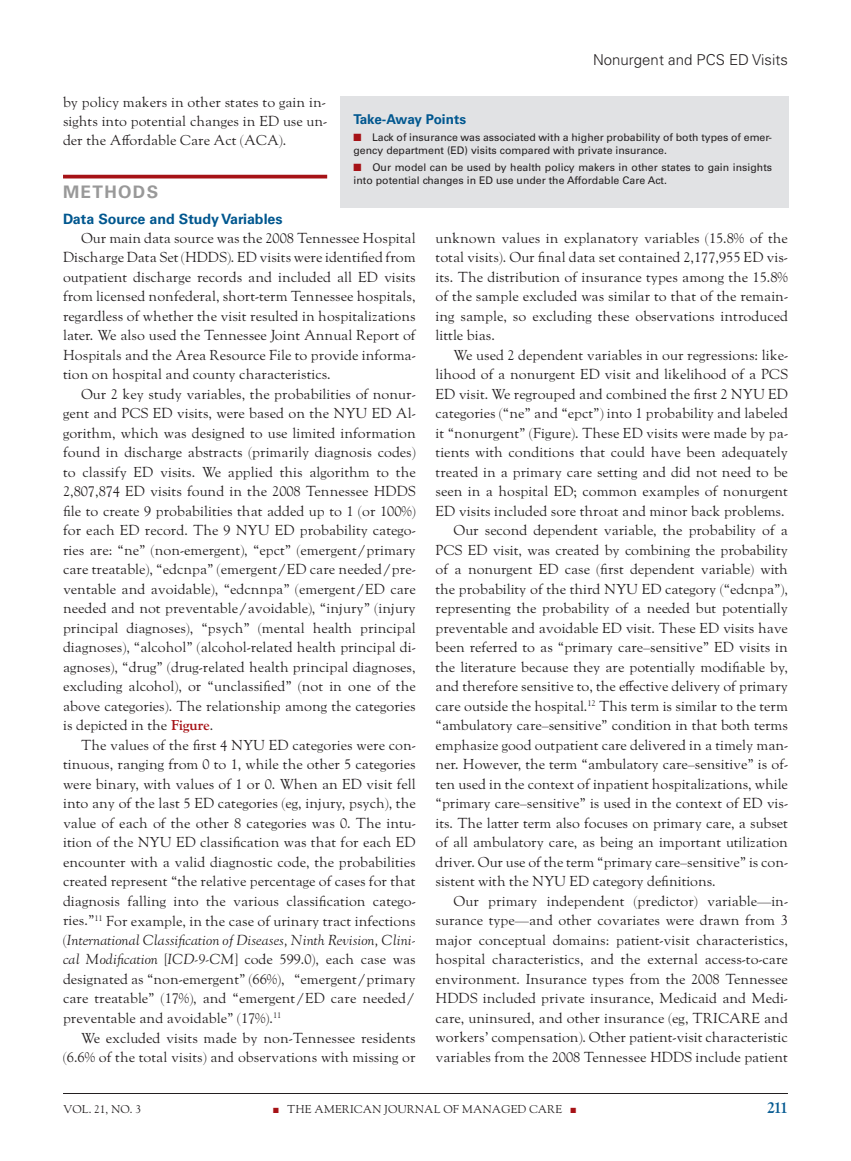
<style>
.page{position:relative;width:851px;height:1161px;background:#fff}
.page>*{position:absolute;margin:0;border:0;box-sizing:border-box;transform-origin:0 0}
.t1{font:700 17.25px "Univers LT Std";letter-spacing:.075em;color:#999}
.t2{font:700 16.5px "LTC Goudy Oldstyle Pro";color:#00578f}
.t3{font:300 15px "Univers LT Std";color:#231f20}
.t4{font:14.25px/19.5px "LTC Goudy Oldstyle Pro";color:#231f20;text-align:justify}
.t5{font:700 14.25px "Univers LT Std";color:#00578f}
.t6{font:700 13.5px "Univers LT Std";letter-spacing:-.02em;color:#00578f}
.t7{font:11.25px "LTC Goudy Oldstyle Pro";color:#231f20}
.t8{font:10.5px/13.5px "Univers LT Std";color:#231f20}
.s1{font-weight:700;color:#a61216}
.s2{font-style:italic}
.s3{color:#a61216}
</style>
<div class="page">
<hr style="left:63px;top:1093px;width:725px;height:1px;background:#231f20">
<hr style="left:63px;top:175px;width:264px;height:3px;background:#a61216">
<div style="left:340px;top:96px;width:448px;height:111px;background:#e1e2e4"></div>
<p class="t3" style="left:593px;top:51px;width:196px">Nonurgent and PCS ED Visits</p>
<p class="t4" style="left:63px;top:93px;width:266px">by policy makers in other states to gain in&shy;sights into potential changes in ED use un&shy;der the Affordable Care Act (ACA).</p>
<p class="t1" style="left:63px;top:182px;width:97px">METHODS</p>
<p class="t5" style="left:63px;top:210px;width:221px">Data Source and Study Variables</p>
<p class="t4" style="left:63px;top:229px;width:354px;text-indent:18px">Our main data source was the 2008 Tennessee Hospital Discharge Data Set (HDDS). ED visits were identified from outpatient discharge records and included all ED visits from licensed nonfederal, short-term Tennessee hospitals, regardless of whether the visit resulted in hospitalizations later. We also used the Tennessee Joint Annual Report of Hospitals and the Area Resource File to provide informa&shy;tion on hospital and county characteristics.</p>
<p class="t4" style="left:63px;top:385px;width:354px;text-indent:18px">Our 2 key study variables, the probabilities of nonur&shy;gent and PCS ED visits, were based on the NYU ED Al&shy;gorithm, which was designed to use limited information found in discharge abstracts (primarily diagnosis codes) to classify ED visits. We applied this algorithm to the 2,807,874 ED visits found in the 2008 Tennessee HDDS file to create 9 probabilities that added up to 1 (or 100%) for each ED record. The 9 NYU ED probability catego&shy;ries are: “ne” (non-emergent), “epct” (emergent/primary care treatable), “edcnpa” (emergent/ED care needed/pre&shy;ventable and avoidable), “edcnnpa” (emergent/ED care needed and not preventable/avoidable), “injury” (injury principal diagnoses), “psych” (mental health principal diagnoses), “alcohol” (alcohol-related health principal di&shy;agnoses), “drug” (drug-related health principal diagnoses, excluding alcohol), or “unclassified” (not in one of the above categories). The relationship among the categories is depicted in the <span class="s1">Figure</span>.</p>
<p class="t4" style="left:63px;top:736px;width:354px;text-indent:18px">The values of the first 4 NYU ED categories were con&shy;tinuous, ranging from 0 to 1, while the other 5 categories were binary, with values of 1 or 0. When an ED visit fell into any of the last 5 ED categories (eg, injury, psych), the value of each of the other 8 categories was 0. The intu&shy;ition of the NYU ED classification was that for each ED encounter with a valid diagnostic code, the probabilities created represent “the relative percentage of cases for that diagnosis falling into the various classification catego&shy;ries.”<sup>11</sup> For example, in the case of urinary tract infections (<span class="s2">International Classification of Diseases, Ninth Revision, Clini&shy;cal Modification</span> [<span class="s2">ICD-9-CM</span>] code 599.0), each case was designated as “non-emergent” (66%), “emergent/primary care treatable” (17%), and “emergent/ED care needed/ preventable and avoidable” (17%).<sup>11</sup></p>
<p class="t4" style="left:63px;top:1029px;width:354px;text-align:right">We excluded visits made by non-Tennessee residents (6.6% of the total visits) and observations with missing or</p>
<p class="t6" style="left:353px;top:112px;width:114px">Take-Away Points</p>
<p class="t8" style="left:353px;top:130px;width:420px"><span class="s3">■</span> Lack of insurance was associated with a higher probability of both types of emer&shy;gency department (ED) visits compared with private insurance.</p>
<p class="t8" style="left:353px;top:160px;width:420px"><span class="s3">■</span> Our model can be used by health policy makers in other states to gain insights into potential changes in ED use under the Affordable Care Act.</p>
<p class="t4" style="left:435px;top:229px;width:354px">unknown values in explanatory variables (15.8% of the total visits). Our final data set contained 2,177,955 ED vis&shy;its. The distribution of insurance types among the 15.8% of the sample excluded was similar to that of the remain&shy;ing sample, so excluding these observations introduced little bias.</p>
<p class="t4" style="left:453px;top:346px;width:336px">We used 2 dependent variables in our regressions: like-</p>
<p class="t4" style="left:435px;top:366px;width:354px">lihood of a nonurgent ED visit and likelihood of a PCS</p>
<p class="t4" style="left:435px;top:385px;width:354px">ED visit. We regrouped and combined the first 2 NYU ED</p>
<p class="t4" style="left:435px;top:405px;width:354px">categories (“ne” and “epct”) into 1 probability and labeled</p>
<p class="t4" style="left:435px;top:424px;width:354px">it “nonurgent” (Figure). These ED visits were made by pa-</p>
<p class="t4" style="left:435px;top:444px;width:354px">tients with conditions that could have been adequately</p>
<p class="t4" style="left:435px;top:463px;width:354px">treated in a primary care setting and did not need to be</p>
<p class="t4" style="left:435px;top:483px;width:354px">seen in a hospital ED; common examples of nonurgent</p>
<p class="t4" style="left:435px;top:502px;width:350px">ED visits included sore throat and minor back problems.</p>
<p class="t4" style="left:453px;top:522px;width:336px">Our second dependent variable, the probability of a</p>
<p class="t4" style="left:435px;top:541px;width:354px">PCS ED visit, was created by combining the probability</p>
<p class="t4" style="left:435px;top:561px;width:354px">of a nonurgent ED case (first dependent variable) with</p>
<p class="t4" style="left:435px;top:580px;width:354px">the probability of the third NYU ED category (“edcnpa”),</p>
<p class="t4" style="left:435px;top:600px;width:354px">representing the probability of a needed but potentially</p>
<p class="t4" style="left:435px;top:619px;width:354px">preventable and avoidable ED visit. These ED visits have</p>
<p class="t4" style="left:435px;top:639px;width:354px">been referred to as “primary care–sensitive” ED visits in</p>
<p class="t4" style="left:435px;top:658px;width:354px">the literature because they are potentially modifiable by,</p>
<p class="t4" style="left:435px;top:677px;width:354px">and therefore sensitive to, the effective delivery of primary</p>
<p class="t4" style="left:435px;top:697px;width:354px">care outside the hospital.<sup>12</sup> This term is similar to the term</p>
<p class="t4" style="left:435px;top:717px;width:354px">“ambulatory care–sensitive” condition in that both terms</p>
<p class="t4" style="left:435px;top:736px;width:354px">emphasize good outpatient care delivered in a timely man-</p>
<p class="t4" style="left:435px;top:756px;width:354px">ner. However, the term “ambulatory care–sensitive” is of-</p>
<p class="t4" style="left:435px;top:775px;width:354px">ten used in the context of inpatient hospitalizations, while</p>
<p class="t4" style="left:435px;top:795px;width:354px">“primary care–sensitive” is used in the context of ED vis-</p>
<p class="t4" style="left:435px;top:814px;width:354px">its. The latter term also focuses on primary care, a subset</p>
<p class="t4" style="left:435px;top:834px;width:354px">of all ambulatory care, as being an important utilization</p>
<p class="t4" style="left:435px;top:853px;width:354px">driver. Our use of the term “primary care–sensitive” is con-</p>
<p class="t4" style="left:435px;top:873px;width:282px">sistent with the NYU ED category definitions.</p>
<p class="t4" style="left:453px;top:892px;width:336px">Our primary independent (predictor) variable—in-</p>
<p class="t4" style="left:435px;top:912px;width:354px">surance type—and other covariates were drawn from 3</p>
<p class="t4" style="left:435px;top:931px;width:354px">major conceptual domains: patient-visit characteristics,</p>
<p class="t4" style="left:435px;top:951px;width:354px">hospital characteristics, and the external access-to-care</p>
<p class="t4" style="left:435px;top:970px;width:354px">environment. Insurance types from the 2008 Tennessee</p>
<p class="t4" style="left:435px;top:990px;width:354px">HDDS included private insurance, Medicaid and Medi-</p>
<p class="t4" style="left:435px;top:1009px;width:354px">care, uninsured, and other insurance (eg, TRICARE and</p>
<p class="t4" style="left:435px;top:1029px;width:354px">workers’ compensation). Other patient-visit characteristic</p>
<p class="t4" style="left:435px;top:1048px;width:354px">variables from the 2008 Tennessee HDDS include patient</p>
<p class="t7" style="left:63px;top:1103px;width:80px">VOL. 21, NO. 3</p>
<p class="t7" style="left:273px;top:1103px;width:304px"><span class="s3">■</span> THE AMERICAN JOURNAL OF MANAGED CARE <span class="s3">■</span></p>
<p class="t2" style="left:767px;top:1099px;width:22px">211</p>
</div>
